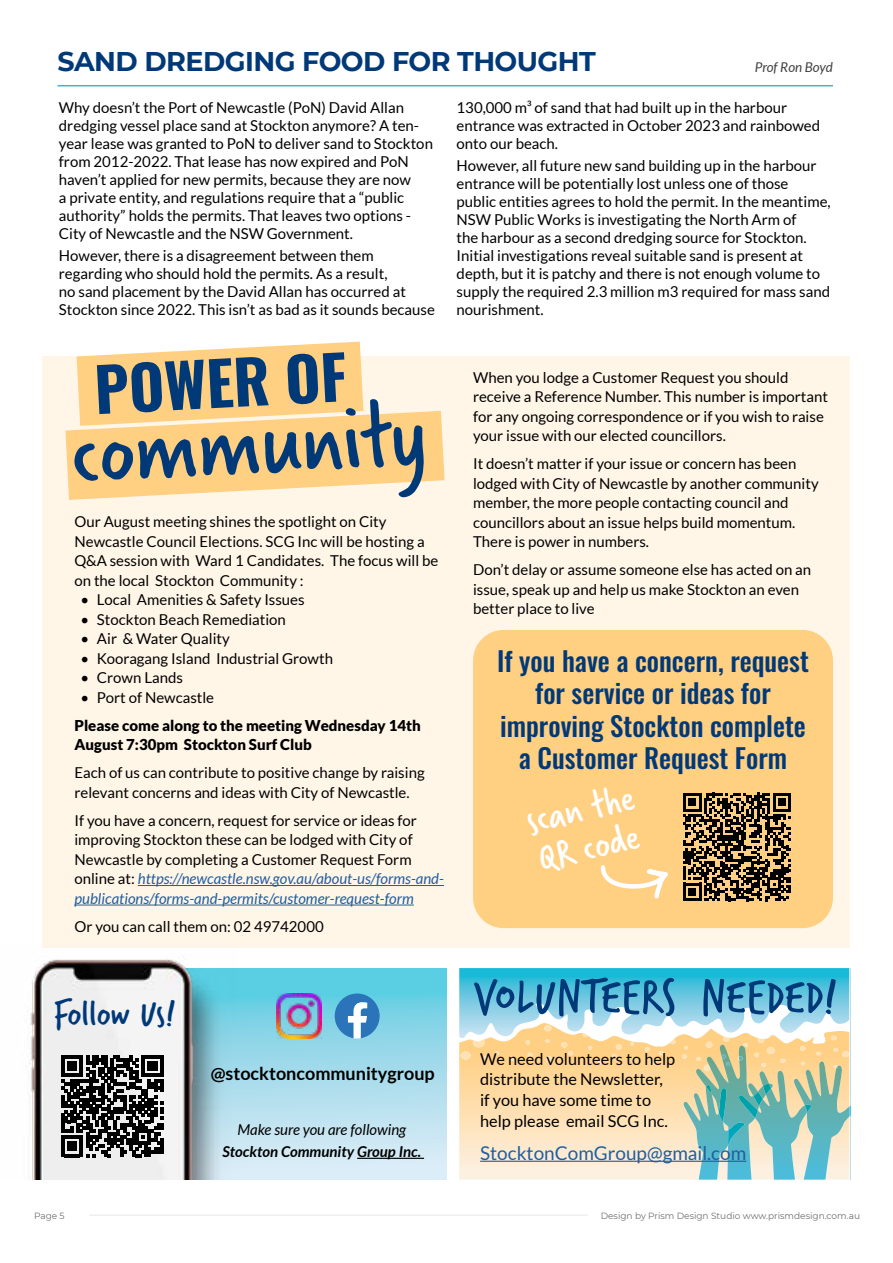
<style>
.page{position:relative;width:893px;height:1263px;background:#fff}
.page>*{position:absolute;margin:0;border:0;box-sizing:border-box;transform-origin:0 0}
.t1{font:98.55px "Verveine";color:#003978}
.t2{font:700 60.45px "Oswald";color:#003978}
.t3{font:50.55px "Verveine";color:#003978}
.t4{font:41.55px/39px "Verveine";color:#fff}
.t5{font:38.55px "Verveine";letter-spacing:-.005em;color:#003978}
.t6{font:700 27px "Montserrat";letter-spacing:-.02em;color:#003978}
.t7{font:500 26.85px/32.2px "Oswald";color:#003978;text-align:center}
.t8{font:18.9px "Lato";color:#215e9e}
.t9{font:700 18px "Lato";color:#000}
.t10{font:16.35px/20.7px "Lato";color:#000}
.t11{font:15px/18px "Lato";color:#000}
.t12{font:900 15px/19.5px "Lato";color:#000}
.t13{font:italic 700 15px "Lato";color:#000}
.t14{font:italic 15px "Lato";color:#000}
.t15{font:italic 13.5px "Lato";color:#414042}
.t16{font:9px "Montserrat";color:#6d6e71}
.s1{font-style:italic;color:#215e9e}
</style>
<div class="page">
<svg style="left:459px;top:968px;width:391px;height:212px;background:#bfd4c2"></svg>
<hr style="left:89px;top:1215px;width:498px;height:1px;background:#e6e7e8">
<hr style="left:480px;top:1161px;width:266px;height:1px;background:#215e9e">
<svg style="left:238px;top:968px;width:208px;height:212px;background:#a4dcec"></svg>
<img style="left:29px;top:944px;width:209px;height:236px">
<svg style="left:61px;top:1055px;width:102px;height:102px;background:#505050"></svg>
<hr style="left:357px;top:1158px;width:67px;height:1px;background:#000">
<img style="left:277px;top:993px;width:45px;height:45px">
<svg style="left:335px;top:993px;width:45px;height:45px"></svg>
<hr style="left:57px;top:85px;width:776px;height:1px;background:#48b1c8">
<div style="left:43px;top:356px;width:807px;height:591px;background:#fff6e8"></div>
<hr style="left:138px;top:885px;width:306px;height:1px;background:#215e9e">
<hr style="left:74px;top:904px;width:340px;height:1px;background:#215e9e">
<svg style="left:65px;top:342px;width:380px;height:158px"></svg>
<div style="left:473px;top:630px;width:360px;height:298px;background:#ffcf82;border-radius:30px"></div>
<svg style="left:683px;top:793px;width:108px;height:108px"></svg>
<svg style="left:600px;top:865px;width:68px;height:34px"></svg>
<h3 class="t6" style="left:57px;top:42px;width:540px">SAND DREDGING FOOD FOR THOUGHT</h3>
<p class="t15" style="left:755px;top:59px;width:80px">Prof Ron Boyd</p>
<p class="t11" style="left:59px;top:98px;width:376px">Why doesn’t the Port of Newcastle (PoN) David Allan dredging vessel place sand at Stockton anymore? A ten&shy;year lease was granted to PoN to deliver sand to Stockton from 2012-2022. That lease has now expired and PoN haven’t applied for new permits, because they are now<br>a private entity, and regulations require that a “public authority” holds the permits. That leaves two options - City of Newcastle and the NSW Government.</p>
<p class="t11" style="left:59px;top:247px;width:378px">However, there is a disagreement between them regarding who should hold the permits. As a result,<br>no sand placement by the David Allan has occurred at Stockton since 2022. This isn’t as bad as it sounds because</p>
<p class="t11" style="left:457px;top:98px;width:365px">130,000 m³ of sand that had built up in the harbour entrance was extracted in October 2023 and rainbowed onto our beach.</p>
<p class="t11" style="left:457px;top:157px;width:376px">However, all future new sand building up in the harbour entrance will be potentially lost unless one of those public entities agrees to hold the permit. In the meantime, NSW Public Works is investigating the North Arm of<br>the harbour as a second dredging source for Stockton.<br>Initial investigations reveal suitable sand is present at depth, but it is patchy and there is not enough volume to supply the required 2.3 million m3 required for mass sand nourishment.</p>
<h2 class="t2" style="left:92px;top:336px;width:254px;rotate:-3deg">POWER OF</h2>
<h1 class="t1" style="left:67px;top:385px;width:358px;rotate:-3deg">community</h1>
<p class="t11" style="left:74px;top:512px;width:365px;line-height:19.5px">Our August meeting shines the spotlight on City Newcastle Council Elections. SCG Inc will be hosting a Q&amp;A session with Ward 1 Candidates. The focus will be on the local Stockton Community :</p>
<p class="t11" style="left:80px;top:591px;width:226px">• Local Amenities &amp; Safety Issues</p>
<p class="t11" style="left:80px;top:610px;width:207px">• Stockton Beach Remediation</p>
<p class="t11" style="left:80px;top:630px;width:151px">• Air &amp; Water Quality</p>
<p class="t11" style="left:80px;top:649px;width:254px">• Kooragang Island Industrial Growth</p>
<p class="t11" style="left:80px;top:669px;width:104px">• Crown Lands</p>
<p class="t11" style="left:80px;top:688px;width:135px">• Port of Newcastle</p>
<p class="t12" style="left:74px;top:715px;width:348px">Please come along to the meeting Wednesday 14th<br>August 7:30pm Stockton Surf Club</p>
<p class="t11" style="left:74px;top:763px;width:352px;line-height:19.5px">Each of us can contribute to positive change by raising relevant concerns and ideas with City of Newcastle.</p>
<p class="t11" style="left:74px;top:811px;width:371px;line-height:19.5px">If you have a concern, request for service or ideas for improving Stockton these can be lodged with City of Newcastle by completing a Customer Request Form online at: <span class="s1">https://newcastle.nsw.gov.au/about-us/forms-and&shy;publications/forms-and-permits/customer-request-form</span></p>
<p class="t11" style="left:74px;top:917px;width:251px">Or you can call them on: 02 49742000</p>
<p class="t11" style="left:473px;top:368px;width:356px;line-height:19.5px">When you lodge a Customer Request you should receive a Reference Number. This number is important for any ongoing correspondence or if you wish to raise your issue with our elected councillors.</p>
<p class="t11" style="left:473px;top:454px;width:347px;line-height:19.5px">It doesn’t matter if your issue or concern has been lodged with City of Newcastle by another community member, the more people contacting council and councillors about an issue helps build momentum.<br>There is power in numbers.</p>
<p class="t11" style="left:473px;top:560px;width:340px;line-height:19.5px">Don’t delay or assume someone else has acted on an issue, speak up and help us make Stockton an even better place to live</p>
<h3 class="t7" style="left:497px;top:642px;width:313px">If you have a concern, request for service or ideas for improving Stockton complete a Customer Request Form</h3>
<h3 class="t4" style="left:523px;top:802px;width:111px;rotate:-13deg">scan the<br>QR code</h3>
<h3 class="t5" style="left:53px;top:986px;width:124px">Follow Us!</h3>
<p class="t9" style="left:211px;top:1063px;width:226px">@stocktoncommunitygroup</p>
<p class="t14" style="left:237px;top:1121px;width:170px">Make sure you are following</p>
<p class="t13" style="left:223px;top:1143px;width:200px">Stockton Community Group Inc.</p>
<h3 class="t3" style="left:473px;top:961px;width:365px">VOLUNTEERS NEEDED!</h3>
<p class="t10" style="left:480px;top:1048px;width:197px">We need volunteers to help distribute the Newsletter, if you have some time to help please email SCG Inc.</p>
<p class="t8" style="left:480px;top:1142px;width:268px">StocktonComGroup@gmail.com</p>
<p class="t16" style="left:34px;top:1209px;width:32px">Page 5</p>
<p class="t16" style="left:601px;top:1209px;width:261px">Design by Prism Design Studio www.prismdesign.com.au</p>
</div>
